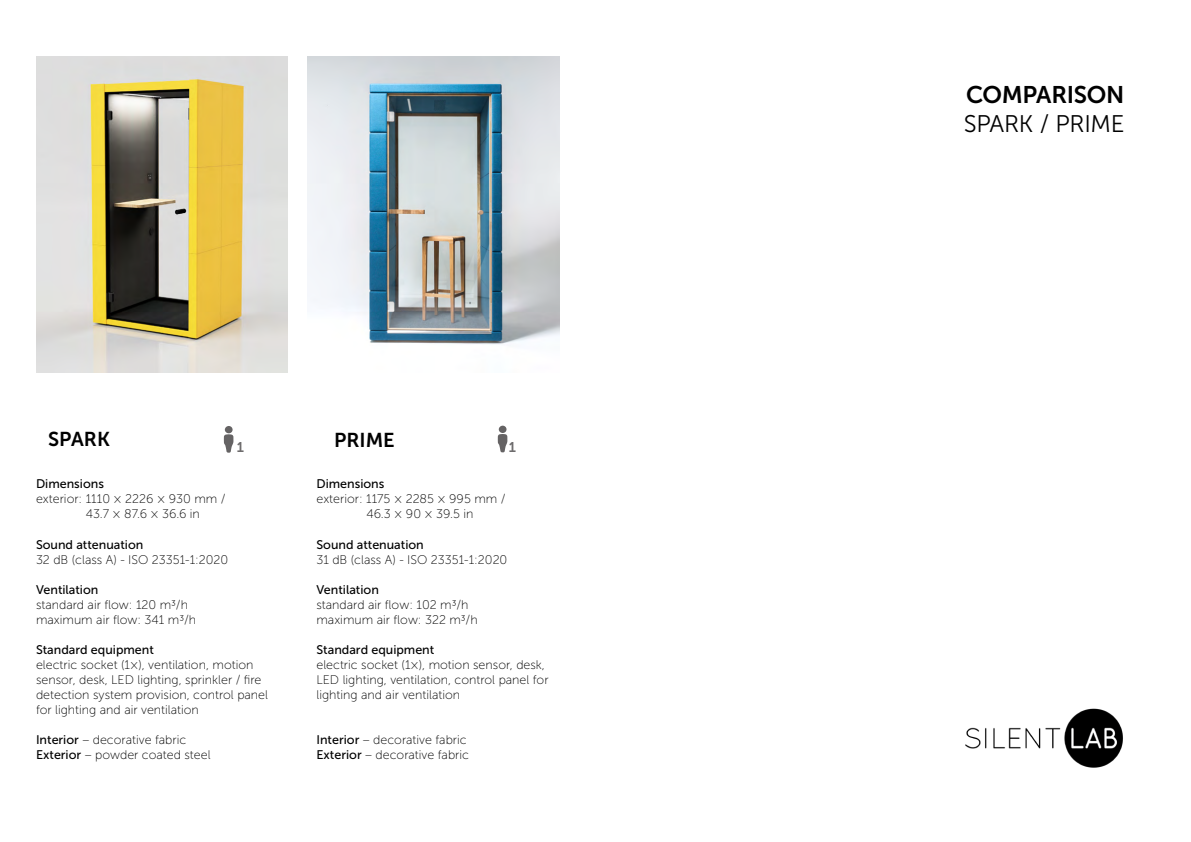
<style>
.page{position:relative;width:1191px;height:842px;background:#fff}
.page>*{position:absolute;margin:0;border:0;box-sizing:border-box;transform-origin:0 0}
.t1{font:24px "Museo Sans 300";letter-spacing:-.01em;color:#000}
.t2{font:24px "Museo Sans 700";letter-spacing:-.015em;color:#000}
.t3{font:20px "Museo Sans 700";color:#000}
.t4{font:14.1px "Museo Sans 700";color:#6e6c6d}
.t5{font:12.5px/15px "Museo Sans 100";color:#000}
.t6{font:12.5px "Museo Sans 500";color:#000}
.s1{font-family:"Museo Sans 500"}
</style>
<div class="page">
<img style="left:965px;top:709px;width:158px;height:59px">
<img style="left:308px;top:57px;width:251px;height:288px">
<img style="left:36px;top:57px;width:252px;height:316px">
<svg style="left:224px;top:434px;width:9px;height:19px"></svg>
<div style="left:225px;top:426px;width:8px;height:7px;background:#656364;border-radius:50%"></div>
<svg style="left:498px;top:434px;width:9px;height:18px"></svg>
<div style="left:499px;top:426px;width:7px;height:7px;background:#656364;border-radius:50%"></div>
<h1 class="t2" style="left:966px;top:81px;width:160px">COMPARISON</h1>
<h1 class="t1" style="left:963px;top:111px;width:162px">SPARK / PRIME</h1>
<h2 class="t3" style="left:48px;top:428px;width:63px">SPARK</h2>
<p class="t4" style="left:237px;top:439px;width:9px">1</p>
<h2 class="t3" style="left:334px;top:428px;width:62px">PRIME</h2>
<p class="t4" style="left:509px;top:439px;width:9px">1</p>
<p class="t6" style="left:36px;top:477px;width:69px">Dimensions</p>
<p class="t5" style="left:86px;top:492px;width:141px;text-indent:-50px">exterior: 1110 × 2226 × 930 mm /<br>43.7 × 87.6 × 36.6 in</p>
<p class="t6" style="left:36px;top:537px;width:109px">Sound attenuation</p>
<p class="t5" style="left:36px;top:552px;width:194px">32 dB (class A) - ISO 23351-1:2020</p>
<p class="t6" style="left:36px;top:582px;width:64px">Ventilation</p>
<p class="t5" style="left:36px;top:597px;width:162px">standard air flow: 120 m3/h maximum air flow: 341 m3/h</p>
<p class="t6" style="left:36px;top:642px;width:119px">Standard equipment</p>
<p class="t5" style="left:36px;top:657px;width:234px">electric socket (1×), ventilation, motion sensor, desk, LED lighting, sprinkler / fire detection system provision, control panel for lighting and air ventilation</p>
<p class="t5" style="left:36px;top:732px;width:176px"><span class="s1">Interior</span> – decorative fabric<br><span class="s1">Exterior</span> – powder coated steel</p>
<p class="t6" style="left:316px;top:477px;width:69px">Dimensions</p>
<p class="t5" style="left:366px;top:492px;width:141px;text-indent:-50px">exterior: 1175 × 2285 × 995 mm /<br>46.3 × 90 × 39.5 in</p>
<p class="t6" style="left:316px;top:537px;width:109px">Sound attenuation</p>
<p class="t5" style="left:316px;top:552px;width:192px">31 dB (class A) - ISO 23351-1:2020</p>
<p class="t6" style="left:316px;top:582px;width:64px">Ventilation</p>
<p class="t5" style="left:316px;top:597px;width:163px">standard air flow: 102 m3/h maximum air flow: 322 m3/h</p>
<p class="t6" style="left:316px;top:642px;width:119px">Standard equipment</p>
<p class="t5" style="left:316px;top:657px;width:234px">electric socket (1×), motion sensor, desk,<br>LED lighting, ventilation, control panel for lighting and air ventilation</p>
<p class="t5" style="left:316px;top:732px;width:154px"><span class="s1">Interior</span> – decorative fabric<br><span class="s1">Exterior</span> – decorative fabric</p>
</div>
